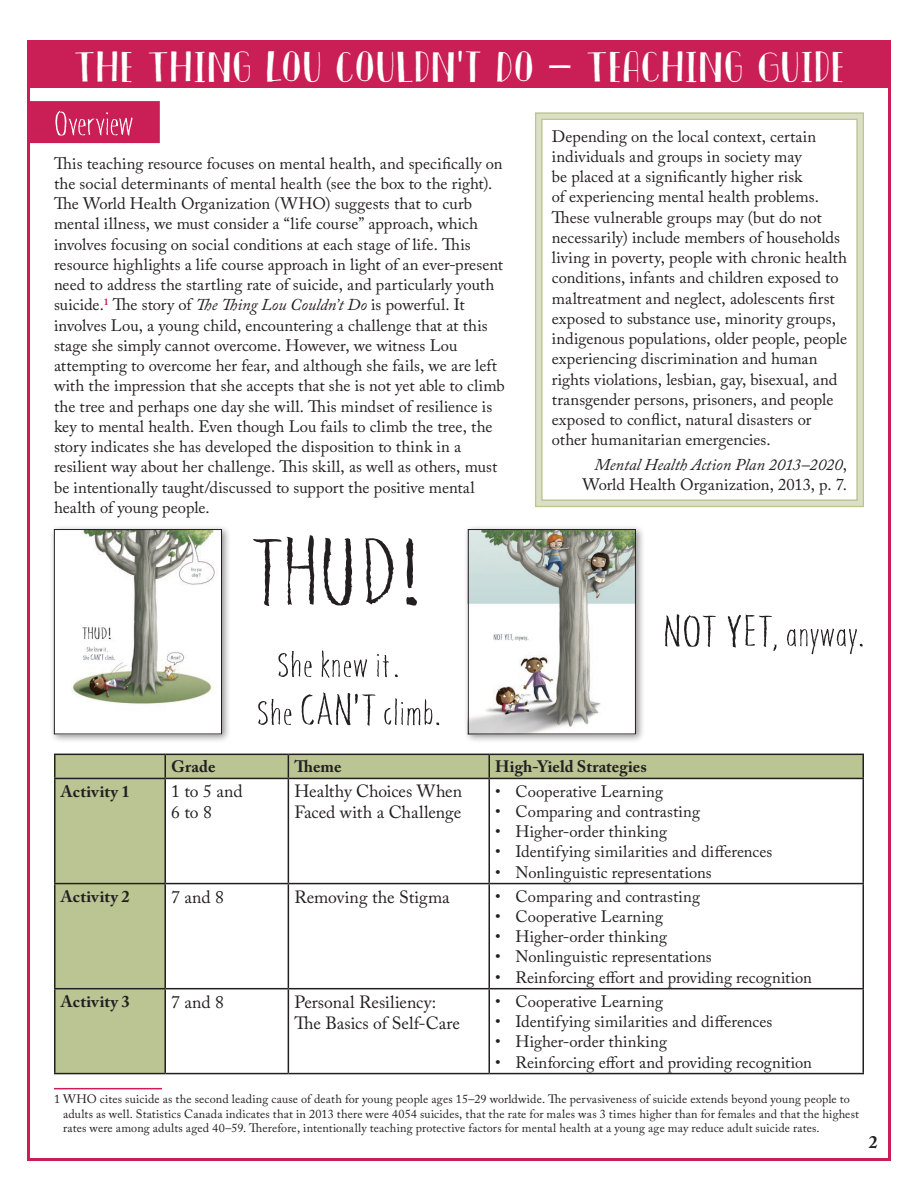
<style>
.page{position:relative;width:918px;height:1188px;background:#fff}
.page>*{position:absolute;margin:0;border:0;box-sizing:border-box;transform-origin:0 0}
.new_romp_text{font:98.55px "Romp Pro";color:#231f20;scale:1.56 1}
.t1{font:38.4px "Innuendo";letter-spacing:-.005em;color:#fff;scale:1.11 1}
.new_romp_text-2{font:36px/48px "Romp Pro";letter-spacing:.03em;color:#231f20;text-align:center;scale:1.4 1}
.RompProText{font:36px "Romp Pro";letter-spacing:.03em;color:#231f20;scale:1.4 1}
.t2{font:36px "Romp Pro";color:#fff;scale:1.4 1}
.t3{font:17.7px/21px "Adobe Caslon Pro";color:#231f20}
.t4{font:700 17.7px "Adobe Caslon Pro";color:#231f20}
.body-copy{font:16.5px/20.2px "Adobe Caslon Pro";color:#231f20}
.quote-by{font:16.5px/20.2px "Adobe Caslon Pro";letter-spacing:.005em;color:#231f20;text-align:right}
.body-copy-2{font:700 16.5px "Adobe Caslon Pro";letter-spacing:.01em;color:#231f20}
.footnotes{font:12.15px/14.5px "Adobe Caslon Pro";letter-spacing:.015em;color:#231f20}
.s1{font-style:italic}
.s2{font-size:45.9px}
</style>
<div class="page">
<div style="left:27px;top:101px;width:133px;height:42px;background:#ca1e56"></div>
<svg style="left:56px;top:755px;width:806px;height:318px"></svg>
<hr style="left:54px;top:754px;width:111px;height:1px;background:#231f20">
<hr style="left:54px;top:755px;width:2px;height:23px;background:#231f20">
<hr style="left:165px;top:754px;width:123px;height:1px;background:#231f20">
<hr style="left:164px;top:755px;width:2px;height:23px;background:#231f20">
<hr style="left:288px;top:754px;width:201px;height:1px;background:#231f20">
<svg style="left:288px;top:755px;width:1px;height:23px"></svg>
<hr style="left:489px;top:754px;width:375px;height:1px;background:#231f20">
<hr style="left:488px;top:755px;width:2px;height:23px;background:#231f20">
<hr style="left:862px;top:755px;width:2px;height:23px;background:#231f20">
<hr style="left:54px;top:778px;width:111px;height:1px;background:#231f20">
<hr style="left:54px;top:779px;width:2px;height:104px;background:#231f20">
<hr style="left:165px;top:778px;width:123px;height:1px;background:#231f20">
<hr style="left:288px;top:778px;width:201px;height:1px;background:#231f20">
<hr style="left:489px;top:778px;width:375px;height:1px;background:#231f20">
<hr style="left:54px;top:883px;width:111px;height:1px;background:#231f20">
<hr style="left:54px;top:884px;width:2px;height:104px;background:#231f20">
<hr style="left:54px;top:988px;width:111px;height:1px;background:#231f20">
<hr style="left:54px;top:989px;width:2px;height:84px;background:#231f20">
<hr style="left:54px;top:1073px;width:111px;height:1px;background:#231f20">
<hr style="left:164px;top:779px;width:2px;height:104px;background:#231f20">
<hr style="left:288px;top:779px;width:1px;height:104px;background:#231f20">
<hr style="left:488px;top:779px;width:2px;height:104px;background:#231f20">
<hr style="left:862px;top:779px;width:2px;height:104px;background:#231f20">
<hr style="left:165px;top:883px;width:123px;height:1px;background:#231f20">
<hr style="left:164px;top:884px;width:2px;height:104px;background:#231f20">
<hr style="left:288px;top:883px;width:201px;height:1px;background:#231f20">
<hr style="left:288px;top:884px;width:1px;height:104px;background:#231f20">
<hr style="left:489px;top:883px;width:375px;height:1px;background:#231f20">
<hr style="left:488px;top:884px;width:2px;height:104px;background:#231f20">
<hr style="left:862px;top:884px;width:2px;height:104px;background:#231f20">
<hr style="left:165px;top:988px;width:123px;height:1px;background:#231f20">
<hr style="left:164px;top:989px;width:2px;height:84px;background:#231f20">
<hr style="left:288px;top:988px;width:201px;height:1px;background:#231f20">
<hr style="left:288px;top:989px;width:1px;height:84px;background:#231f20">
<hr style="left:489px;top:988px;width:375px;height:1px;background:#231f20">
<hr style="left:488px;top:989px;width:2px;height:84px;background:#231f20">
<hr style="left:862px;top:989px;width:2px;height:84px;background:#231f20">
<hr style="left:165px;top:1073px;width:123px;height:1px;background:#231f20">
<hr style="left:288px;top:1073px;width:201px;height:1px;background:#231f20">
<hr style="left:489px;top:1073px;width:375px;height:1px;background:#231f20">
<hr style="left:54px;top:1088px;width:108px;height:1px;background:#ca1e56">
<div style="left:49px;top:524px;width:182px;height:220px;background:#231f20;opacity:.5"></div>
<img style="left:56px;top:531px;width:164px;height:201px">
<div style="left:54px;top:529px;width:168px;height:205px;border:1px solid #231f20"></div>
<div style="left:463px;top:524px;width:182px;height:220px;background:#231f20;opacity:.5"></div>
<img style="left:470px;top:531px;width:164px;height:201px">
<div style="left:468px;top:529px;width:168px;height:205px;border:1px solid #231f20"></div>
<svg style="left:535px;top:112px;width:329px;height:396px"></svg>
<div style="left:541px;top:119px;width:317px;height:382px;border:1px solid #bbc593"></div>
<div style="left:27px;top:40px;width:864px;height:48px;background:#ca1e56"></div>
<h2 class="t1" style="left:73px;top:43px;width:697px">THE THING LOU COULDN’T DO — TEACHING GUIDE</h2>
<h1 class="t2" style="left:54px;top:100px;width:58px">Overview</h1>
<p class="body-copy" style="left:54px;top:153px;width:452px">This teaching resource focuses on mental health, and specifically on the social determinants of mental health (see the box to the right).<br>The World Health Organization (WHO) suggests that to curb mental illness, we must consider a “life course” approach, which involves focusing on social conditions at each stage of life. This resource highlights a life course approach in light of an ever-present need to address the startling rate of suicide, and particularly youth suicide.<sup>1</sup> The story of <span class="s1">The Thing Lou Couldn’t Do</span> is powerful. It involves Lou, a young child, encountering a challenge that at this stage she simply cannot overcome. However, we witness Lou attempting to overcome her fear, and although she fails, we are left with the impression that she accepts that she is not yet able to climb the tree and perhaps one day she will. This mindset of resilience is key to mental health. Even though Lou fails to climb the tree, the story indicates she has developed the disposition to think in a resilient way about her challenge. This skill, as well as others, must be intentionally taught/discussed to support the positive mental health of young people.</p>
<p class="new_romp_text" style="left:249px;top:510px;width:112px">THUD!</p>
<p class="new_romp_text-2" style="left:257px;top:640px;width:133px">She knew it.<br>She <span class="s2">CAN’T</span>climb.</p>
<p class="body-copy" style="left:552px;top:126px;width:297px">Depending on the local context, certain individuals and groups in society may<br>be placed at a significantly higher risk<br>of experiencing mental health problems.<br>These vulnerable groups may (but do not necessarily) include members of households living in poverty, people with chronic health conditions, infants and children exposed to maltreatment and neglect, adolescents first exposed to substance use, minority groups, indigenous populations, older people, people experiencing discrimination and human rights violations, lesbian, gay, bisexual, and transgender persons, prisoners, and people exposed to conflict, natural disasters or other humanitarian emergencies.</p>
<p class="quote-by" style="left:582px;top:454px;width:266px"><span class="s1">Mental Health Action Plan 2013–2020</span>,<br>World Health Organization, 2013, p. 7.</p>
<p class="RompProText" style="left:663px;top:612px;width:145px"><span class="s2">NOT YET</span>, anyway.</p>
<p class="body-copy-2" style="left:171px;top:757px;width:46px">Grade</p>
<p class="body-copy-2" style="left:294px;top:757px;width:49px">Theme</p>
<p class="body-copy-2" style="left:495px;top:757px;width:153px">High-Yield Strategies</p>
<p class="body-copy-2" style="left:61px;top:781px;width:70px">Activity 1</p>
<p class="t3" style="left:171px;top:781px;width:73px">1 to 5 and<br>6 to 8</p>
<p class="t3" style="left:294px;top:781px;width:169px">Healthy Choices When<br>Faced with a Challenge</p>
<p class="body-copy" style="left:495px;top:781px;width:169px">• Cooperative Learning</p>
<p class="body-copy" style="left:495px;top:801px;width:206px">• Comparing and contrasting</p>
<p class="body-copy" style="left:495px;top:821px;width:173px">• Higher-order thinking</p>
<p class="body-copy" style="left:495px;top:842px;width:279px">• Identifying similarities and differences</p>
<p class="body-copy" style="left:495px;top:862px;width:218px">• Nonlinguistic representations</p>
<p class="body-copy-2" style="left:61px;top:886px;width:70px">Activity 2</p>
<p class="t3" style="left:171px;top:886px;width:54px">7 and 8</p>
<p class="t3" style="left:294px;top:886px;width:157px">Removing the Stigma</p>
<p class="body-copy" style="left:495px;top:886px;width:206px">• Comparing and contrasting</p>
<p class="body-copy" style="left:495px;top:906px;width:169px">• Cooperative Learning</p>
<p class="body-copy" style="left:495px;top:926px;width:173px">• Higher-order thinking</p>
<p class="body-copy" style="left:495px;top:947px;width:218px">• Nonlinguistic representations</p>
<p class="body-copy" style="left:495px;top:967px;width:318px">• Reinforcing effort and providing recognition</p>
<p class="body-copy-2" style="left:61px;top:991px;width:70px">Activity 3</p>
<p class="t3" style="left:171px;top:991px;width:54px">7 and 8</p>
<p class="t3" style="left:294px;top:991px;width:167px">Personal Resiliency:<br>The Basics of Self-Care</p>
<p class="body-copy" style="left:495px;top:991px;width:169px">• Cooperative Learning</p>
<p class="body-copy" style="left:495px;top:1011px;width:279px">• Identifying similarities and differences</p>
<p class="body-copy" style="left:495px;top:1032px;width:173px">• Higher-order thinking</p>
<p class="body-copy" style="left:495px;top:1052px;width:318px">• Reinforcing effort and providing recognition</p>
<p class="footnotes" style="left:63px;top:1092px;width:797px;text-indent:-9px">1 WHO cites suicide as the second leading cause of death for young people ages 15–29 worldwide. The pervasiveness of suicide extends beyond young people to adults as well. Statistics Canada indicates that in 2013 there were 4054 suicides, that the rate for males was 3 times higher than for females and that the highest rates were among adults aged 40–59. Therefore, intentionally teaching protective factors for mental health at a young age may reduce adult suicide rates.</p>
<p class="t4" style="left:869px;top:1131px;width:10px">2</p>
</div>
